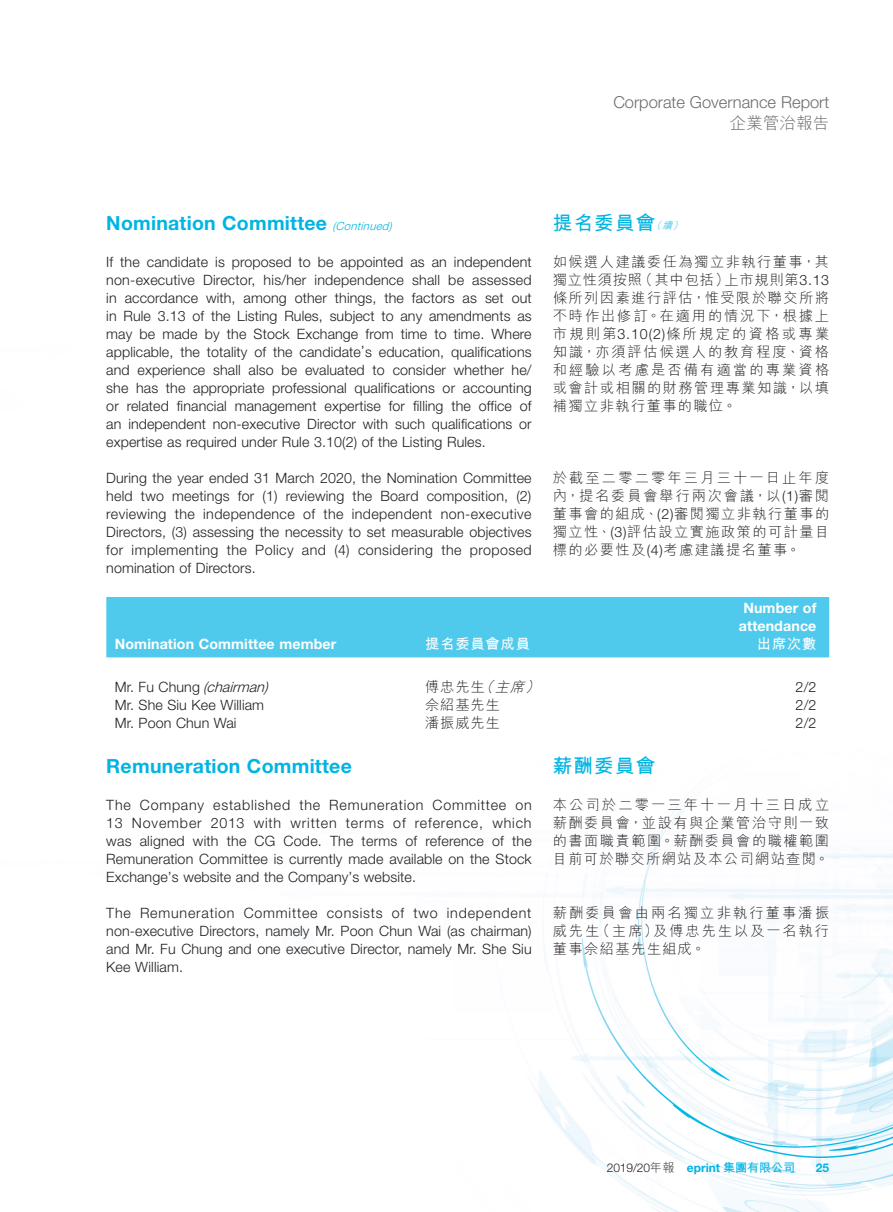
<style>
.page{position:relative;width:893px;height:1212px;background:#fff}
.page>*{position:absolute;margin:0;border:0;box-sizing:border-box;transform-origin:0 0}
.t1{font:700 19.5px "Helvetica Neue LT Std";letter-spacing:.015em;color:#00b4e3}
.t2{font:700 19.5px "M Hei HK";letter-spacing:.065em;color:#00b4e3}
.t3{font:300 16.5px "Helvetica Neue LT Std";color:#6c6d70}
.t4{font:300 16.5px "M Hei HK";letter-spacing:.005em;color:#636366}
.t5{font:300 14.25px/18px "Helvetica Neue LT Std";letter-spacing:.01em;color:#231f20;text-align:justify}
.t6{font:300 14.25px/18px "M Hei HK";letter-spacing:.1em;color:#231f20;text-align:justify}
.t7{font:700 14.25px/18px "Helvetica Neue LT Std";letter-spacing:.01em;color:#fff;text-align:center}
.t8{font:700 14.25px "M Hei HK";letter-spacing:.06em;color:#fff}
.t9{font:300 12px "Helvetica Neue LT Std";letter-spacing:-.01em;color:#231f20}
.t10{font:700 12px "Helvetica Neue LT Std";color:#00b4e3}
.s1{font-weight:300;font-style:italic;font-size:11.25px}
.s2{font-weight:300;font-style:italic;font-size:9.75px}
.s3{font-family:"Helvetica Neue LT Std"}
.s4{font-style:italic}
.s5{font-family:"M Hei HK"}
.s6{font-weight:700;color:#00b4e3}
.s7{font-family:"M Hei HK";font-weight:700;color:#00b4e3}
</style>
<div class="page">
<img style="left:106px;top:597px;width:787px;height:615px">
<div style="left:106px;top:597px;width:723px;height:60px;background:#50caec"></div>
<p class="t3" style="left:613px;top:92px;width:217px">Corporate Governance Report</p>
<p class="t4" style="left:730px;top:115px;width:101px">企業管治報告</p>
<h1 class="t1" style="left:106px;top:211px;width:287px">Nomination Committee <span class="s1">(Continued)</span></h1>
<p class="t5" style="left:106px;top:253px;width:427px">If the candidate is proposed to be appointed as an independent non-executive Director, his/her independence shall be assessed in accordance with, among other things, the factors as set out in Rule 3.13 of the Listing Rules, subject to any amendments as may be made by the Stock Exchange from time to time. Where applicable, the totality of the candidate’s education, qualifications and experience shall also be evaluated to consider whether he/ she has the appropriate professional qualifications or accounting or related financial management expertise for filling the office of an independent non-executive Director with such qualifications or expertise as required under Rule 3.10(2) of the Listing Rules.</p>
<p class="t5" style="left:106px;top:469px;width:427px">During the year ended 31 March 2020, the Nomination Committee held two meetings for (1) reviewing the Board composition, (2) reviewing the independence of the independent non-executive Directors, (3) assessing the necessity to set measurable objectives for implementing the Policy and (4) considering the proposed nomination of Directors.</p>
<h1 class="t2" style="left:553px;top:209px;width:134px">提名委員會<span class="s2">（續）</span></h1>
<p class="t6" style="left:553px;top:253px;width:278px">如候選人建議委任為獨立非執行董事，其獨立性須按照（其中包括）上市規則第<span class="s3">3.13</span>條所列因素進行評估，惟受限於聯交所將不時作出修訂。在適用的情況下，根據上市規則第<span class="s3">3.10(2)</span>條所規定的資格或專業知識，亦須評估候選人的教育程度、資格和經驗以考慮是否備有適當的專業資格或會計或相關的財務管理專業知識，以填補獨立非執行董事的職位。</p>
<p class="t6" style="left:553px;top:469px;width:278px">於截至二零二零年三月三十一日止年度內，提名委員會舉行兩次會議，以<span class="s3">(1)</span>審閱董事會的組成、<span class="s3">(2)</span>審閱獨立非執行董事的獨立性、<span class="s3">(3)</span>評估設立實施政策的可計量目標的必要性及<span class="s3">(4)</span>考慮建議提名董事。</p>
<p class="t7" style="left:739px;top:599px;width:79px">Number of attendance</p>
<p class="t7" style="left:115px;top:635px;width:223px">Nomination Committee member</p>
<p class="t8" style="left:425px;top:634px;width:106px">提名委員會成員</p>
<p class="t8" style="left:757px;top:634px;width:61px">出席次數</p>
<p class="t5" style="left:115px;top:677px;width:155px">M r . F u C h u n g <span class="s4">(chairman)</span></p>
<p class="t6" style="left:425px;top:677px;width:119px">傅忠先生<span class="s4">（主席）</span></p>
<p class="t5" style="left:796px;top:677px;width:22px">2/2</p>
<p class="t5" style="left:115px;top:695px;width:151px">Mr. She Siu Kee William</p>
<p class="t6" style="left:425px;top:695px;width:76px">佘紹基先生</p>
<p class="t5" style="left:796px;top:695px;width:22px">2/2</p>
<p class="t5" style="left:115px;top:713px;width:123px">Mr. Poon Chun Wai</p>
<p class="t6" style="left:425px;top:713px;width:76px">潘振威先生</p>
<p class="t5" style="left:796px;top:713px;width:22px">2/2</p>
<h1 class="t1" style="left:106px;top:754px;width:247px">Remuneration Committee</h1>
<p class="t5" style="left:106px;top:796px;width:427px">The Company established the Remuneration Committee on 13 November 2013 with written terms of reference, which was aligned with the CG Code. The terms of reference of the Remuneration Committee is currently made available on the Stock Exchange’s website and the Company’s website.</p>
<p class="t5" style="left:106px;top:904px;width:427px">The Remuneration Committee consists of two independent non-executive Directors, namely Mr. Poon Chun Wai (as chairman) and Mr. Fu Chung and one executive Director, namely Mr. She Siu Kee William.</p>
<h1 class="t2" style="left:553px;top:752px;width:104px">薪酬委員會</h1>
<p class="t6" style="left:553px;top:796px;width:278px">本公司於二零一三年十一月十三日成立薪酬委員會，並設有與企業管治守則一致的書面職責範圍。薪酬委員會的職權範圍目前可於聯交所網站及本公司網站查閱。</p>
<p class="t6" style="left:553px;top:904px;width:278px">薪酬委員會由兩名獨立非執行董事潘振威先生（主席）及傅忠先生以及一名執行董事佘紹基先生組成。</p>
<p class="t9" style="left:607px;top:1161px;width:190px">2019/20<span class="s5">年報</span> <span class="s6">eprint</span> <span class="s7">集團有限公司</span></p>
<p class="t10" style="left:816px;top:1160px;width:15px">25</p>
</div>
